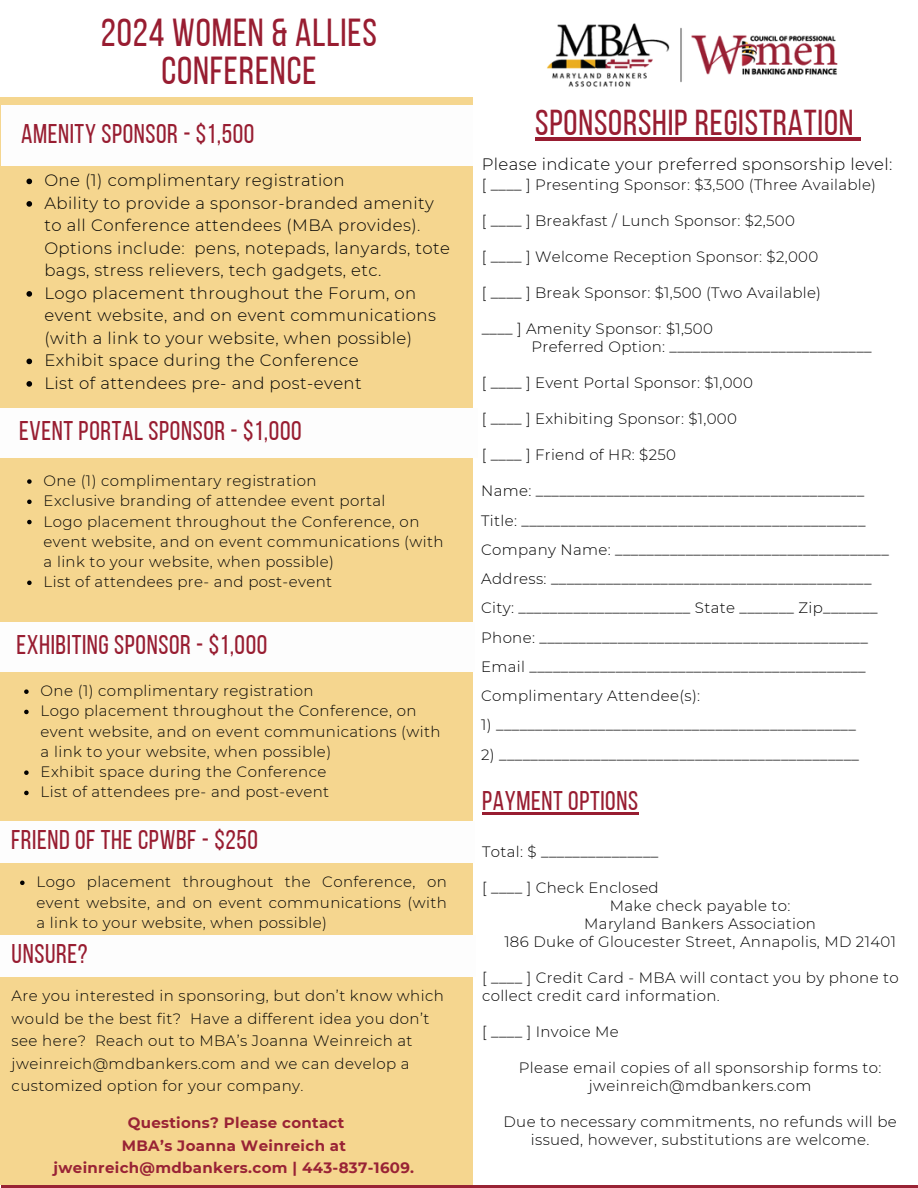
<style>
.page{position:relative;width:918px;height:1188px;background:#fff}
.page>*{position:absolute;margin:0;border:0;box-sizing:border-box;transform-origin:0 0}
.t1{font:39px/38.2px "Bebas Neue";letter-spacing:.02em;color:#981d31;text-align:center}
.t2{font:36px "Bebas Neue";letter-spacing:.025em;color:#981d31}
.t3{font:27px "Bebas Neue";letter-spacing:.025em;color:#981d31}
.t4{font:300 16.5px/22.5px "Montserrat";letter-spacing:.03em;color:#020202}
.t5{font:300 16.5px "Montserrat";letter-spacing:.02em;color:#000}
.t6{font:300 15px/29.2px "Montserrat";letter-spacing:.02em;color:#000}
.t7{font:300 15px/20.2px "Montserrat";letter-spacing:.025em;color:#020202}
.t8{font:700 15px/22.5px "Montserrat";letter-spacing:.02em;color:#992335;text-align:center}
</style>
<div class="page">
<hr style="left:1px;top:1185px;width:917px;height:3px;background:#992335">
<div style="left:0;top:98px;width:472px;height:1087px;background:#f5d68f"></div>
<hr style="left:535px;top:138px;width:319px;height:3px;background:#981d31">
<svg style="left:854px;top:138px;width:7px;height:3px"></svg>
<svg style="left:26px;top:179px;width:6px;height:5px"></svg>
<svg style="left:26px;top:201px;width:6px;height:6px"></svg>
<svg style="left:26px;top:291px;width:6px;height:6px"></svg>
<svg style="left:26px;top:359px;width:6px;height:5px"></svg>
<svg style="left:26px;top:381px;width:6px;height:6px"></svg>
<div style="left:0;top:408px;width:478px;height:50px;background:#fdfdfd"></div>
<div style="left:1px;top:106px;width:471px;height:60px;background:#fdfdfd"></div>
<svg style="left:27px;top:479px;width:5px;height:5px"></svg>
<svg style="left:27px;top:500px;width:5px;height:4px"></svg>
<svg style="left:27px;top:520px;width:5px;height:4px"></svg>
<svg style="left:27px;top:581px;width:5px;height:4px"></svg>
<div style="left:0;top:821px;width:475px;height:42px;background:#fdfdfd"></div>
<svg style="left:20px;top:881px;width:5px;height:4px"></svg>
<div style="left:0;top:622px;width:475px;height:50px;background:#fdfdfd"></div>
<svg style="left:24px;top:689px;width:5px;height:5px"></svg>
<svg style="left:24px;top:710px;width:5px;height:4px"></svg>
<svg style="left:24px;top:770px;width:5px;height:5px"></svg>
<svg style="left:24px;top:791px;width:5px;height:4px"></svg>
<div style="left:0;top:935px;width:476px;height:41px;background:#fdfdfd"></div>
<hr style="left:482px;top:812px;width:157px;height:3px;background:#981d31">
<img style="left:547px;top:23px;width:291px;height:64px">
<p class="t1" style="left:101px;top:17px;width:278px">2024 WOMEN &amp; ALLIES<br>CONFERENCE</p>
<p class="t3" style="left:21px;top:123px;width:235px">AMENITY SPONSOR - $1,500</p>
<p class="t4" style="left:44px;top:169px;width:302px">One (1) complimentary registration</p>
<p class="t4" style="left:44px;top:192px;width:407px">Ability to provide a sponsor-branded amenity to all Conference attendees (MBA provides).<br>Options include: pens, notepads, lanyards, tote bags, stress relievers, tech gadgets, etc.</p>
<p class="t4" style="left:44px;top:282px;width:393px">Logo placement throughout the Forum, on event website, and on event communications (with a link to your website, when possible)</p>
<h2 class="t4" style="left:44px;top:349px;width:316px">Exhibit space during the Conference</h2>
<p class="t4" style="left:44px;top:372px;width:319px">List of attendees pre- and post-event</p>
<p class="t3" style="left:19px;top:420px;width:284px">EVENT PORTAL SPONSOR - $1,000</p>
<p class="t7" style="left:44px;top:471px;width:275px">One (1) complimentary registration</p>
<p class="t7" style="left:44px;top:491px;width:343px">Exclusive branding of attendee event portal</p>
<h2 class="t7" style="left:44px;top:511px;width:402px">Logo placement throughout the Conference, on event website, and on event communications (with a link to your website, when possible)</h2>
<h2 class="t7" style="left:44px;top:572px;width:290px">List of attendees pre- and post-event</h2>
<p class="t3" style="left:16px;top:634px;width:253px">EXHIBITING SPONSOR - $1,000</p>
<p class="t7" style="left:41px;top:681px;width:275px">One (1) complimentary registration</p>
<p class="t7" style="left:41px;top:701px;width:402px">Logo placement throughout the Conference, on event website, and on event communications (with a link to your website, when possible)</p>
<p class="t7" style="left:41px;top:762px;width:287px">Exhibit space during the Conference</p>
<p class="t7" style="left:41px;top:782px;width:290px">List of attendees pre- and post-event</p>
<h2 class="t3" style="left:11px;top:829px;width:249px">FRIEND OF THE CPWBF - $250</h2>
<p class="t7" style="left:37px;top:872px;width:412px;text-align:justify">Logo placement throughout the Conference, on event website, and on event communications (with a link to your website, when possible)</p>
<p class="t3" style="left:12px;top:943px;width:77px">UNSURE?</p>
<p class="t7" style="left:12px;top:985px;width:434px;line-height:22.5px">Are you interested in sponsoring, but don’t know which would be the best fit? Have a different idea you don’t see here? Reach out to MBA’s Joanna Weinreich at jweinreich@mdbankers.com and we can develop a customized option for your company.</p>
<h1 class="t8" style="left:54px;top:1112px;width:362px">Questions? Please contact<br>MBA’s Joanna Weinreich at jweinreich@mdbankers.com | 443-837-1609.</h1>
<p class="t2" style="left:535px;top:108px;width:320px">SPONSORSHIP REGISTRATION</p>
<p class="t5" style="left:482px;top:154px;width:412px">Please indicate your preferred sponsorship level:</p>
<p class="t6" style="left:482px;top:170px;width:396px">[ ____ ] Presenting Sponsor: $3,500 (Three Available)</p>
<p class="t6" style="left:482px;top:206px;width:315px">[ ____ ] Breakfast / Lunch Sponsor: $2,500</p>
<p class="t6" style="left:482px;top:242px;width:338px">[ ____ ] Welcome Reception Sponsor: $2,000</p>
<p class="t6" style="left:482px;top:278px;width:341px">[ ____ ] Break Sponsor: $1,500 (Two Available)</p>
<p class="t6" style="left:482px;top:314px;width:233px">____ ] Amenity Sponsor: $1,500</p>
<p class="t6" style="left:531px;top:332px;width:342px">Preferred Option: __________________________</p>
<p class="t6" style="left:482px;top:368px;width:273px">[ ____ ] Event Portal Sponsor: $1,000</p>
<p class="t6" style="left:482px;top:404px;width:257px">[ ____ ] Exhibiting Sponsor: $1,000</p>
<p class="t6" style="left:482px;top:440px;width:196px">[ ____ ] Friend of HR: $250</p>
<h2 class="t6" style="left:481px;top:476px;width:385px">Name: __________________________________________</h2>
<p class="t6" style="left:481px;top:506px;width:409px">Title: ____________________________________________ Company Name: ___________________________________ Address: _________________________________________ City: ______________________ State _______ Zip_______</p>
<p class="t6" style="left:481px;top:623px;width:388px">Phone: __________________________________________<br>Email ___________________________________________<br>Complimentary Attendee(s):</p>
<p class="t6" style="left:481px;top:710px;width:376px">1) ______________________________________________</p>
<p class="t6" style="left:481px;top:740px;width:379px">2) ______________________________________________</p>
<p class="t3" style="left:482px;top:790px;width:158px">PAYMENT OPTIONS</p>
<p class="t6" style="left:482px;top:837px;width:178px">Total: $ _______________</p>
<h3 class="t6" style="left:482px;top:873px;width:178px">[ ____ ] Check Enclosed</h3>
<h1 class="t6" style="left:610px;top:891px;width:182px">Make check payable to:</h1>
<p class="t6" style="left:584px;top:909px;width:233px">Maryland Bankers Association</p>
<p class="t6" style="left:504px;top:927px;width:393px">186 Duke of Gloucester Street, Annapolis, MD 21401</p>
<p class="t6" style="left:482px;top:969px;width:418px;line-height:18px">[ ____ ] Credit Card - MBA will contact you by phone to collect credit card information.</p>
<p class="t6" style="left:482px;top:1017px;width:138px">[ ____ ] Invoice Me</p>
<p class="t6" style="left:519px;top:1059px;width:364px;line-height:18px;text-align:center">Please email copies of all sponsorship forms to: jweinreich@mdbankers.com</p>
<p class="t6" style="left:504px;top:1113px;width:395px;line-height:18px;text-align:center">Due to necessary commitments, no refunds will be issued, however, substitutions are welcome.</p>
</div>
